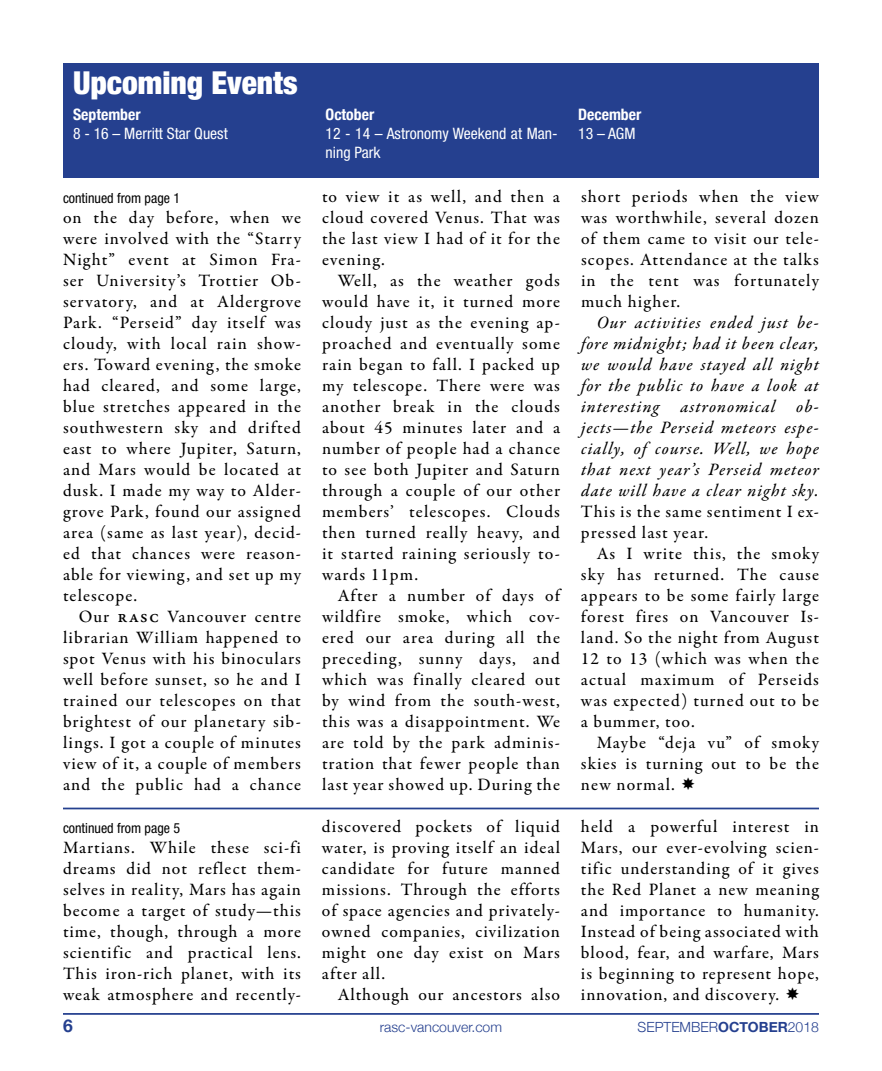
<style>
.page{position:relative;width:882px;height:1071px;background:#fff}
.page>*{position:absolute;margin:0;border:0;box-sizing:border-box;transform-origin:0 0}
.t1{font:900 condensed 31.5px "Helvetica Neue";color:#fff}
.t2{font:500 17.5px/21px "Garamond Premr Pro";letter-spacing:.055em;color:#000;text-align:justify}
.t3{font:17.5px/21px "Garamond Premr Pro Med It";letter-spacing:.06em;color:#000;text-align:justify}
.t4{font:700 17.5px "Helvetica Neue";color:#25408f}
.t5{font:condensed 15.75px/18.9px "Helvetica Neue LT Std";color:#fff}
.t6{font:700 condensed 15.75px "Helvetica Neue";color:#fff}
.t7{font:300 14px "Helvetica Neue";color:#25408f}
.t8{font:condensed 14px "Helvetica Neue LT Std";color:#000}
.s1{font-family:"Garamond Premr Pro Med Capt";font-weight:400}
.s2{font-weight:700}
</style>
<div class="page">
<hr style="left:63px;top:1013px;width:756px;height:2px;background:#25408f">
<div style="left:63px;top:63px;width:756px;height:115px;background:#25408f"></div>
<hr style="left:63px;top:808px;width:756px;height:1px;background:#25408f">
<h1 class="t1" style="left:73px;top:56px;width:226px">Upcoming Events</h1>
<p class="t6" style="left:73px;top:101px;width:69px">September</p>
<p class="t5" style="left:73px;top:124px;width:156px">8 - 16 – Merritt Star Quest</p>
<p class="t8" style="left:63px;top:190px;width:119px">continued from page 1</p>
<p class="t2" style="left:63px;top:207px;width:240px">on the day before, when we were involved with the “Starry Night” event at Simon Fra&shy;ser University’s Trottier Ob&shy;servatory, and at Aldergrove Park. “Perseid” day itself was cloudy, with local rain show&shy;ers. Toward evening, the smoke had cleared, and some large, blue stretches appeared in the southwestern sky and drifted east to where Jupiter, Saturn, and Mars would be located at dusk. I made my way to Alder&shy;grove Park, found our assigned area (same as last year), decid&shy;ed that chances were reason&shy;able for viewing, and set up my telescope.</p>
<p class="t2" style="left:63px;top:606px;width:240px;text-indent:16px">Our <span class="s1">rasc</span> Vancouver centre librarian William happened to spot Venus with his binoculars well before sunset, so he and I trained our telescopes on that brightest of our planetary sib&shy;lings. I got a couple of minutes view of it, a couple of members and the public had a chance</p>
<p class="t8" style="left:63px;top:820px;width:119px">continued from page 5</p>
<p class="t2" style="left:63px;top:837px;width:240px">Martians. While these sci-fi dreams did not reflect them&shy;selves in reality, Mars has again become a target of study—this time, though, through a more scientific and practical lens.<br>This iron-rich planet, with its weak atmosphere and recently-</p>
<p class="t6" style="left:326px;top:101px;width:50px">October</p>
<p class="t5" style="left:326px;top:124px;width:234px">12 - 14 – Astronomy Weekend at Man&shy;ning Park</p>
<p class="t2" style="left:322px;top:186px;width:240px">to view it as well, and then a cloud covered Venus. That was the last view I had of it for the evening.</p>
<p class="t2" style="left:322px;top:270px;width:240px;text-indent:16px">Well, as the weather gods would have it, it turned more cloudy just as the evening ap&shy;proached and eventually some rain began to fall. I packed up my telescope. There were was another break in the clouds about 45 minutes later and a number of people had a chance to see both Jupiter and Saturn through a couple of our other members’ telescopes. Clouds then turned really heavy, and it started raining seriously to&shy;wards 11pm.</p>
<p class="t2" style="left:322px;top:585px;width:240px;text-indent:16px">After a number of days of wildfire smoke, which cov&shy;ered our area during all the preceding, sunny days, and which was finally cleared out by wind from the south-west, this was a disappointment. We are told by the park adminis&shy;tration that fewer people than last year showed up. During the</p>
<p class="t2" style="left:322px;top:816px;width:240px">discovered pockets of liquid water, is proving itself an ideal candidate for future manned missions. Through the efforts of space agencies and privately&shy;owned companies, civilization might one day exist on Mars after all.</p>
<p class="t2" style="left:338px;top:984px;width:224px">Although our ancestors also</p>
<p class="t6" style="left:578px;top:101px;width:65px">December</p>
<p class="t5" style="left:578px;top:124px;width:59px">13 – AGM</p>
<p class="t2" style="left:581px;top:186px;width:240px">short periods when the view was worthwhile, several dozen of them came to visit our tele&shy;scopes. Attendance at the talks in the tent was fortunately much higher.</p>
<p class="t3" style="left:581px;top:313px;width:240px;text-indent:16px">Our activities ended just be&shy;fore midnight; had it been clear, we would have stayed all night for the public to have a look at interesting astronomical ob&shy;jects—the Perseid meteors espe&shy;cially, of course. Well, we hope that next year’s Perseid meteor date will have a clear night sky.</p>
<p class="t2" style="left:581px;top:501px;width:239px">This is the same sentiment I ex&shy;pressed last year.</p>
<p class="t2" style="left:581px;top:543px;width:240px;text-indent:16px">As I write this, the smoky sky has returned. The cause appears to be some fairly large forest fires on Vancouver Is&shy;land. So the night from August 12 to 13 (which was when the actual maximum of Perseids was expected) turned out to be a bummer, too.</p>
<p class="t2" style="left:581px;top:732px;width:240px;text-indent:16px">Maybe “deja vu” of smoky skies is turning out to be the new normal.</p>
<p class="t2" style="left:581px;top:816px;width:240px">held a powerful interest in Mars, our ever-evolving scien&shy;tific understanding of it gives the Red Planet a new meaning and importance to humanity.<br>Instead of being associated with blood, fear, and warfare, Mars is beginning to represent hope, innovation, and discovery.</p>
<p class="t4" style="left:63px;top:1012px;width:11px">6</p>
<p class="t7" style="left:380px;top:1016px;width:124px">rasc-vancouver.com</p>
<p class="t7" style="left:638px;top:1016px;width:183px">SEPTEMBER<span class="s2">OCTOBER</span>2018</p>
</div>
